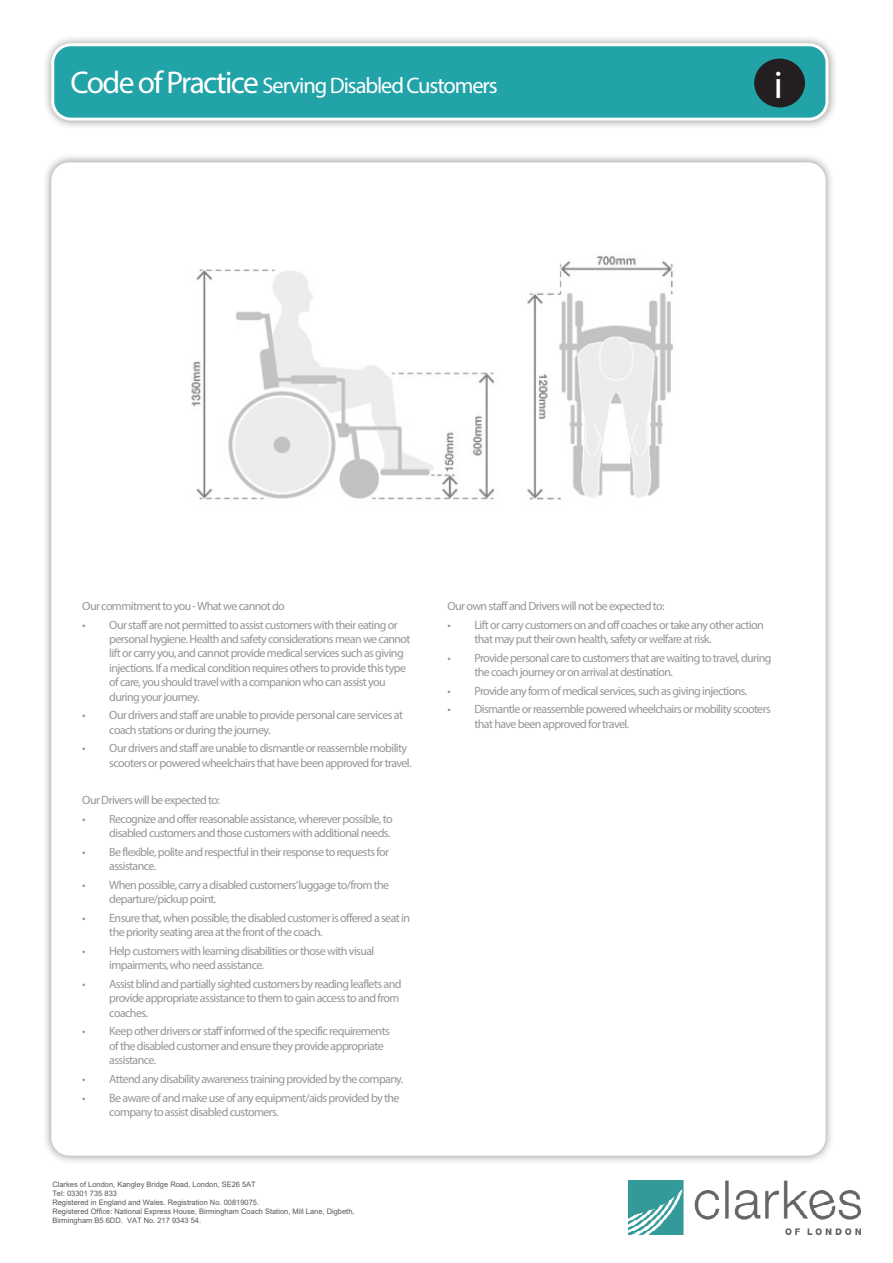
<style>
.page{position:relative;width:893px;height:1263px;background:#fff}
.page>*{position:absolute;margin:0;border:0;box-sizing:border-box;transform-origin:0 0}
.t1{font:39px "Myriad Pro";color:#fff}
.t2{font:22.5px "Myriad Pro";letter-spacing:-.05em;color:#fff}
.t3{font:12px/14.4px "Myriad Pro";letter-spacing:-.05em;color:#939598}
.t4{font:7.5px/9px "Arial";color:#57585a}
.s1{font-size:31.5px}
</style>
<div class="page">
<div style="left:42px;top:34px;width:796px;height:96px;background:#231f20;opacity:.5"></div>
<div style="left:53px;top:45px;width:774px;height:74px;background:#21a3a7;border-radius:18px"></div>
<div style="left:51px;top:43px;width:777px;height:78px;border:3px solid #fff;border-radius:18px"></div>
<div style="left:42px;top:153px;width:793px;height:1011px;background:#231f20;opacity:.5"></div>
<div style="left:51px;top:162px;width:775px;height:994px;background:#fff;border-radius:18px"></div>
<div style="left:754px;top:59px;width:51px;height:48px;background:#231f20;border-radius:50%"></div>
<img style="left:191px;top:256px;width:482px;height:244px">
<img style="left:629px;top:1180px;width:232px;height:54px">
<p class="t2" style="left:70px;top:71px;width:429px"><span class="s1">Code of Practice</span> Serving Disabled Customers</p>
<p class="t1" style="left:774px;top:60px;width:11px">i</p>
<p class="t3" style="left:82px;top:598px;width:204px">Our commitment to you - What we cannot do</p>
<p class="t3" style="left:109px;top:617px;width:303px;text-indent:-27px">• Our staff are not permitted to assist customers with their eating or personal hygiene. Health and safety considerations mean we cannot lift or carry you, and cannot provide medical services such as giving injections. If a medical condition requires others to provide this type of care, you should travel with a companion who can assist you during your journey.</p>
<p class="t3" style="left:109px;top:708px;width:295px;text-indent:-27px">• Our drivers and staff are unable to provide personal care services at coach stations or during the journey.</p>
<p class="t3" style="left:109px;top:741px;width:304px;text-indent:-27px">• Our drivers and staff are unable to dismantle or reassemble mobility scooters or powered wheelchairs that have been approved for travel.</p>
<p class="t3" style="left:82px;top:793px;width:139px">Our Drivers will be expected to:</p>
<p class="t3" style="left:82px;top:811px;width:312px;text-align:right">• Recognize and offer reasonable assistance, wherever possible, to disabled customers and those customers with additional needs.</p>
<p class="t3" style="left:109px;top:844px;width:281px;text-indent:-27px">• Be flexible, polite and respectful in their response to requests for assistance.</p>
<p class="t3" style="left:109px;top:877px;width:281px;text-indent:-27px">• When possible, carry a disabled customers’luggage to/from the departure/pickup point.</p>
<p class="t3" style="left:109px;top:910px;width:302px;text-indent:-27px">• Ensure that, when possible, the disabled customer is offered a seat in the priority seating area at the front of the coach.</p>
<p class="t3" style="left:109px;top:943px;width:267px;text-indent:-27px">• Help customers with learning disabilities or those with visual impairments, who need assistance.</p>
<p class="t3" style="left:109px;top:976px;width:294px;text-indent:-27px">• Assist blind and partially sighted customers by reading leaflets and provide appropriate assistance to them to gain access to and from coaches.</p>
<p class="t3" style="left:109px;top:1024px;width:282px;text-indent:-27px">• Keep other drivers or staff informed of the specific requirements of the disabled customer and ensure they provide appropriate assistance.</p>
<p class="t3" style="left:82px;top:1071px;width:323px">• Attend any disability awareness training provided by the company.</p>
<p class="t3" style="left:109px;top:1090px;width:292px;text-indent:-27px">• Be aware of and make use of any equipment/aids provided by the company to assist disabled customers.</p>
<p class="t4" style="left:52px;top:1180px;width:304px">Clarkes of London, Kangley Bridge Road, London, SE26 5AT<br>Tel: 03301 735 833<br>Registered in England and Wales. Registration No. 00819075.<br>Registered Office: National Express House, Birmingham Coach Station, Mill Lane, Digbeth, Birmingham B5 6DD. VAT No. 217 9343 54.</p>
<p class="t3" style="left:447px;top:598px;width:219px">Our own staff and Drivers will not be expected to:</p>
<p class="t3" style="left:474px;top:617px;width:291px;text-indent:-27px">• Lift or carry customers on and off coaches or take any other action that may put their own health, safety or welfare at risk.</p>
<p class="t3" style="left:474px;top:650px;width:299px;text-indent:-27px">• Provide personal care to customers that are waiting to travel, during the coach journey or on arrival at destination.</p>
<p class="t3" style="left:447px;top:683px;width:301px">• Provide any form of medical services, such as giving injections.</p>
<p class="t3" style="left:474px;top:702px;width:298px;text-indent:-27px">• Dismantle or reassemble powered wheelchairs or mobility scooters that have been approved for travel.</p>
</div>
